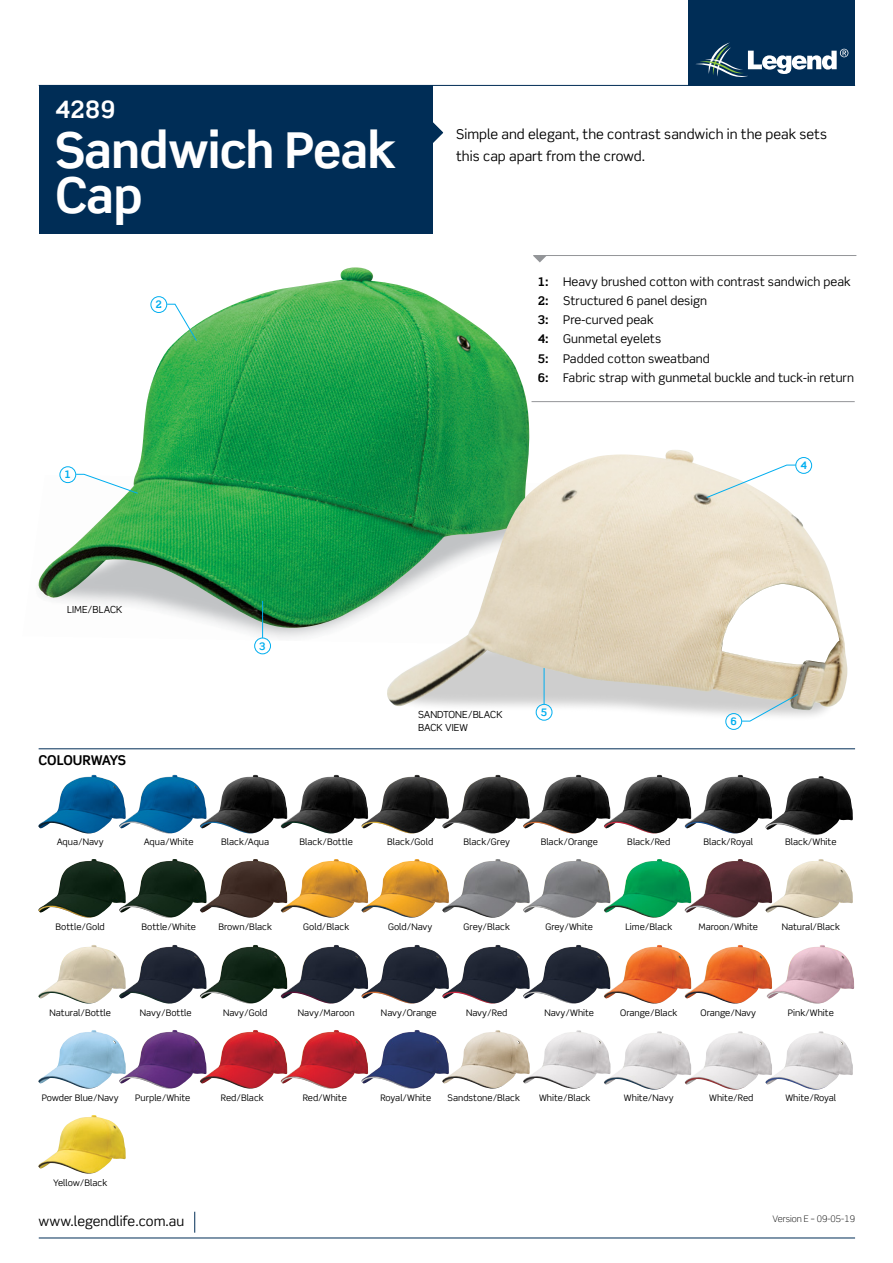
<style>
.page{position:relative;width:893px;height:1263px;background:#fff}
.page>*{position:absolute;margin:0;border:0;box-sizing:border-box;transform-origin:0 0}
.t1{font:700 49.5px/45px "Scene Std";letter-spacing:-.02em;color:#fff}
.t2{font:700 24px "Scene Std";color:#fff}
.t3{font:13.5px/22.5px "Scene Std";color:#000}
.t4{font:700 13.5px "Scene Std";letter-spacing:-.02em;color:#000}
.t5{font:12px/19.2px "Scene Std";color:#000}
.t6{font:700 10.35px "Scene Std";color:#00aeef}
.t7{font:9.75px/13.5px "Scene Std";color:#000}
.t8{font:9px "Scene Std";color:#000}
.t9{font:300 9px "Scene Std";color:#000}
.s1{font-weight:700}
</style>
<div class="page">
<img style="left:242px;top:630px;width:89px;height:13px">
<img style="left:38px;top:267px;width:492px;height:363px">
<img style="left:380px;top:597px;width:471px;height:153px">
<img style="left:386px;top:450px;width:461px;height:260px">
<img style="left:38px;top:775px;width:81px;height:59px">
<img style="left:772px;top:776px;width:81px;height:59px">
<img style="left:38px;top:945px;width:81px;height:59px">
<img style="left:772px;top:945px;width:82px;height:59px">
<img style="left:119px;top:775px;width:81px;height:59px">
<img style="left:38px;top:859px;width:81px;height:59px">
<img style="left:119px;top:945px;width:81px;height:59px">
<img style="left:200px;top:775px;width:81px;height:59px">
<img style="left:119px;top:859px;width:81px;height:59px">
<img style="left:200px;top:859px;width:80px;height:59px">
<img style="left:200px;top:945px;width:81px;height:59px">
<img style="left:610px;top:1031px;width:75px;height:59px">
<img style="left:685px;top:1031px;width:80px;height:59px">
<img style="left:765px;top:1031px;width:88px;height:59px">
<img style="left:281px;top:775px;width:80px;height:59px">
<img style="left:280px;top:859px;width:81px;height:59px">
<img style="left:281px;top:945px;width:80px;height:59px">
<img style="left:38px;top:1115px;width:88px;height:59px">
<img style="left:361px;top:775px;width:81px;height:59px">
<img style="left:361px;top:859px;width:81px;height:59px">
<img style="left:361px;top:945px;width:81px;height:59px">
<img style="left:442px;top:775px;width:81px;height:59px">
<img style="left:442px;top:859px;width:81px;height:59px">
<img style="left:442px;top:945px;width:81px;height:59px">
<img style="left:523px;top:775px;width:81px;height:59px">
<img style="left:523px;top:859px;width:81px;height:59px">
<img style="left:523px;top:945px;width:81px;height:59px">
<img style="left:38px;top:1030px;width:81px;height:59px">
<img style="left:119px;top:1030px;width:81px;height:59px">
<img style="left:200px;top:1030px;width:81px;height:59px">
<img style="left:281px;top:1030px;width:80px;height:59px">
<img style="left:361px;top:1030px;width:81px;height:59px">
<img style="left:442px;top:1030px;width:81px;height:59px">
<img style="left:604px;top:859px;width:81px;height:59px">
<img style="left:604px;top:775px;width:81px;height:59px">
<img style="left:685px;top:859px;width:80px;height:59px">
<img style="left:604px;top:945px;width:81px;height:59px">
<img style="left:685px;top:775px;width:87px;height:59px">
<img style="left:765px;top:859px;width:88px;height:59px">
<img style="left:685px;top:945px;width:87px;height:59px">
<img style="left:523px;top:1030px;width:87px;height:59px">
<div style="left:689px;top:0;width:166px;height:86px;background:#002d56"></div>
<hr style="left:533px;top:255px;width:323px;height:1px;background:#939598">
<hr style="left:39px;top:85px;width:816px;height:1px;background:#002d56">
<hr style="left:39px;top:1237px;width:816px;height:1px;background:#002d56">
<hr style="left:531px;top:401px;width:324px;height:1px;background:#939598">
<svg style="left:194px;top:1212px;width:1px;height:21px"></svg>
<svg style="left:533px;top:256px;width:13px;height:6px"></svg>
<svg style="left:433px;top:122px;width:10px;height:21px"></svg>
<div style="left:39px;top:85px;width:394px;height:149px;background:#002d56"></div>
<svg style="left:696px;top:43px;width:152px;height:34px"></svg>
<div style="left:60px;top:466px;width:16px;height:17px;border:1px solid #00aeef;border-radius:50%"></div>
<svg style="left:75px;top:473px;width:64px;height:21px"></svg>
<div style="left:151px;top:296px;width:16px;height:17px;border:1px solid #00aeef;border-radius:50%"></div>
<svg style="left:166px;top:303px;width:31px;height:39px"></svg>
<div style="left:725px;top:713px;width:17px;height:17px;border:1px solid #00aeef;border-radius:50%"></div>
<svg style="left:741px;top:693px;width:58px;height:29px"></svg>
<div style="left:795px;top:457px;width:17px;height:17px;border:1px solid #00aeef;border-radius:50%"></div>
<svg style="left:706px;top:464px;width:90px;height:34px"></svg>
<div style="left:254px;top:638px;width:17px;height:16px;border:1px solid #00aeef;border-radius:50%"></div>
<hr style="left:262px;top:601px;width:1px;height:37px;background:#00aeef">
<div style="left:536px;top:704px;width:16px;height:16px;border:1px solid #00aeef;border-radius:50%"></div>
<hr style="left:544px;top:668px;width:1px;height:36px;background:#00aeef">
<hr style="left:39px;top:748px;width:816px;height:1px;background:#002d56">
<h2 class="t2" style="left:55px;top:95px;width:62px">4289</h2>
<h1 class="t1" style="left:55px;top:127px;width:343px">Sandwich Peak<br>Cap</h1>
<p class="t6" style="left:65px;top:468px;width:8px">1</p>
<p class="t6" style="left:156px;top:298px;width:8px">2</p>
<h3 class="t3" style="left:456px;top:123px;width:372px">Simple and elegant, the contrast sandwich in the peak sets this cap apart from the crowd.</h3>
<h3 class="t5" style="left:538px;top:272px;width:318px"><span class="s1">1:</span> Heavy brushed cotton with contrast sandwich peak <span class="s1">2:</span> Structured 6 panel design<br><span class="s1">3:</span> Pre-curved peak<br><span class="s1">4:</span> Gunmetal eyelets<br><span class="s1">5:</span> Padded cotton sweatband<br><span class="s1">6:</span> Fabric strap with gunmetal buckle and tuck-in return</h3>
<p class="t6" style="left:800px;top:459px;width:8px">4</p>
<p class="t7" style="left:67px;top:602px;width:57px">LIME/BLACK</p>
<h3 class="t4" style="left:39px;top:752px;width:89px">COLOURWAYS</h3>
<p class="t6" style="left:259px;top:639px;width:8px">3</p>
<p class="t7" style="left:418px;top:707px;width:86px">SANDTONE/BLACK<br>BACK VIEW</p>
<p class="t6" style="left:541px;top:706px;width:8px">5</p>
<p class="t6" style="left:730px;top:715px;width:8px">6</p>
<p class="t8" style="left:57px;top:836px;width:49px">Aqua/Navy</p>
<p class="t8" style="left:144px;top:836px;width:52px">Aqua/White</p>
<p class="t8" style="left:221px;top:836px;width:49px">Black/Aqua</p>
<p class="t8" style="left:300px;top:836px;width:55px">Black/Bottle</p>
<p class="t8" style="left:387px;top:836px;width:48px">Black/Gold</p>
<p class="t8" style="left:464px;top:836px;width:48px">Black/Grey</p>
<p class="t8" style="left:541px;top:836px;width:59px">Black/Orange</p>
<p class="t8" style="left:627px;top:836px;width:44px">Black/Red</p>
<p class="t8" style="left:703px;top:836px;width:51px">Black/Royal</p>
<p class="t8" style="left:785px;top:836px;width:53px">Black/White</p>
<p class="t8" style="left:56px;top:921px;width:51px">Bottle/Gold</p>
<p class="t8" style="left:141px;top:921px;width:56px">Bottle/White</p>
<p class="t8" style="left:218px;top:921px;width:55px">Brown/Black</p>
<p class="t8" style="left:303px;top:921px;width:48px">Gold/Black</p>
<p class="t8" style="left:388px;top:921px;width:46px">Gold/Navy</p>
<p class="t8" style="left:464px;top:921px;width:48px">Grey/Black</p>
<p class="t8" style="left:545px;top:921px;width:49px">Grey/White</p>
<p class="t8" style="left:625px;top:921px;width:48px">Lime/Black</p>
<p class="t8" style="left:698px;top:921px;width:61px">Maroon/White</p>
<p class="t8" style="left:782px;top:921px;width:60px">Natural/Black</p>
<p class="t8" style="left:50px;top:1007px;width:63px">Natural/Bottle</p>
<p class="t8" style="left:140px;top:1007px;width:53px">Navy/Bottle</p>
<p class="t8" style="left:223px;top:1007px;width:46px">Navy/Gold</p>
<p class="t8" style="left:298px;top:1007px;width:58px">Navy/Maroon</p>
<p class="t8" style="left:381px;top:1007px;width:57px">Navy/Orange</p>
<p class="t8" style="left:466px;top:1007px;width:43px">Navy/Red</p>
<p class="t8" style="left:544px;top:1007px;width:51px">Navy/White</p>
<p class="t8" style="left:620px;top:1007px;width:59px">Orange/Black</p>
<p class="t8" style="left:700px;top:1007px;width:57px">Orange/Navy</p>
<p class="t8" style="left:788px;top:1007px;width:48px">Pink/White</p>
<p class="t8" style="left:42px;top:1092px;width:79px">Powder Blue/Navy</p>
<p class="t8" style="left:135px;top:1092px;width:57px">Purple/White</p>
<p class="t8" style="left:221px;top:1092px;width:44px">Red/Black</p>
<p class="t8" style="left:303px;top:1092px;width:46px">Red/White</p>
<p class="t8" style="left:380px;top:1092px;width:52px">Royal/White</p>
<p class="t8" style="left:448px;top:1092px;width:74px">Sandstone/Black</p>
<p class="t8" style="left:539px;top:1092px;width:53px">White/Black</p>
<p class="t8" style="left:624px;top:1092px;width:51px">White/Navy</p>
<p class="t8" style="left:709px;top:1092px;width:46px">White/Red</p>
<p class="t8" style="left:785px;top:1092px;width:52px">White/Royal</p>
<p class="t8" style="left:53px;top:1177px;width:56px">Yellow/Black</p>
<h3 class="t3" style="left:39px;top:1210px;width:147px">www.legendlife.com.au</h3>
<p class="t9" style="left:772px;top:1213px;width:84px">Version E – 09-05-19</p>
</div>
